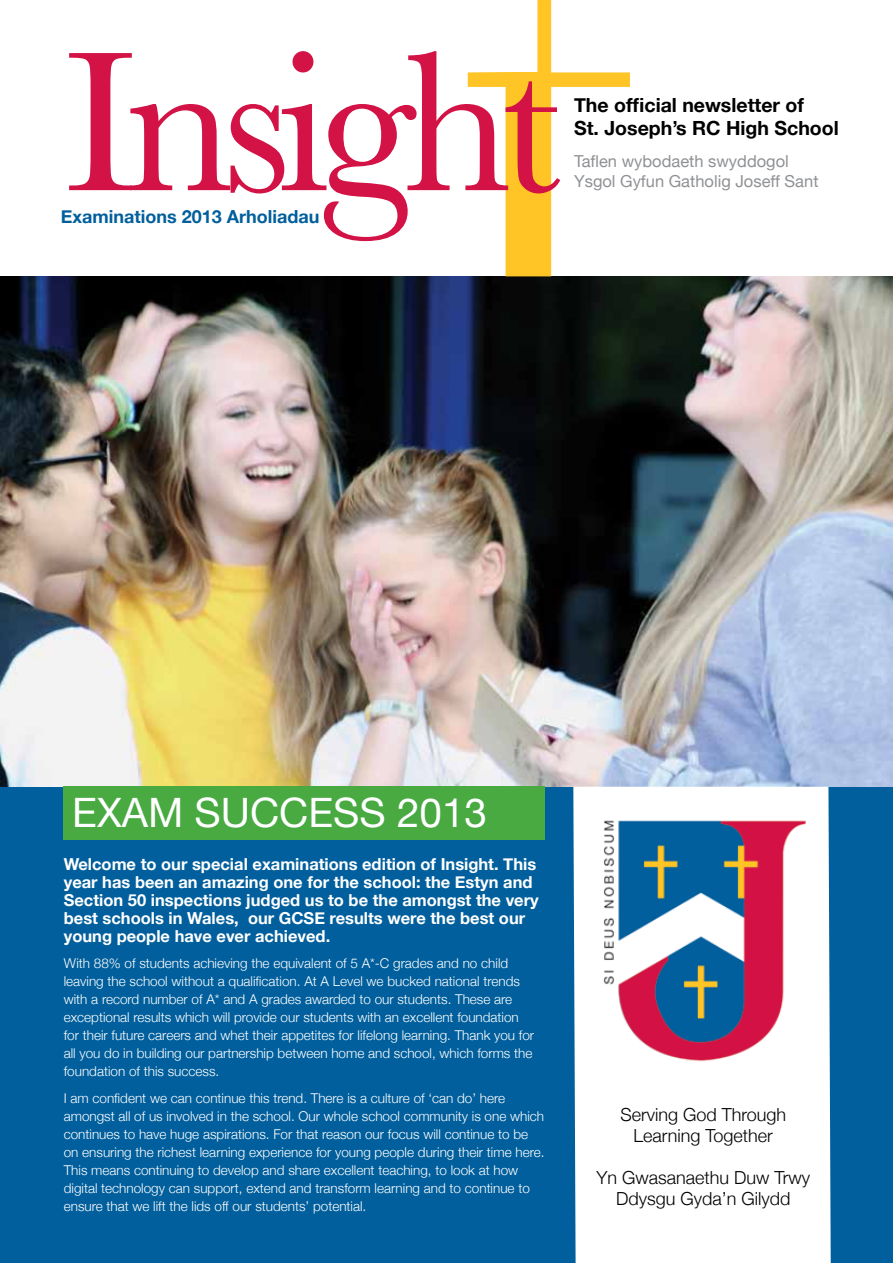
<style>
.page{position:relative;width:893px;height:1263px;background:#fff}
.page>*{position:absolute;margin:0;border:0;box-sizing:border-box;transform-origin:0 0}
.t1{font:207px "Baskerville";letter-spacing:-.06em;color:#d31245}
.t2{font:40.5px "Helvetica Neue";color:#fff}
.t3{font:700 19.5px/23.4px "Helvetica Neue";color:#000}
.t4{font:300 18px/21px "Helvetica Neue";color:#000;text-align:center}
.t5{font:700 18px "Helvetica Neue";color:#005f9c}
.t6{font:700 16.5px/18px "Helvetica Neue";color:#fff}
.t7{font:16.5px/19.8px "Helvetica Neue";color:#8f9194}
.t8{font:300 13.5px/18px "Helvetica Neue";color:#fff}
</style>
<div class="page">
<div style="left:0;top:787px;width:893px;height:476px;background:#005f9c"></div>
<img style="left:0;top:276px;width:893px;height:511px">
<svg style="left:468px;top:0;width:162px;height:276px"></svg>
<div style="left:573px;top:787px;width:258px;height:476px;background:#fff"></div>
<img style="left:590px;top:810px;width:231px;height:261px">
<div style="left:64px;top:787px;width:481px;height:53px;background:#49aa42"></div>
<h1 class="t1" style="left:64px;top:1px;width:498px">Insight</h1>
<h3 class="t5" style="left:61px;top:203px;width:260px">Examinations 2013 Arholiadau</h3>
<h3 class="t3" style="left:574px;top:93px;width:266px">The official newsletter of<br>St. Joseph’s RC High School</h3>
<p class="t7" style="left:574px;top:153px;width:246px">Taflen wybodaeth swyddogol<br>Ysgol Gyfun Gatholig Joseff Sant</p>
<h2 class="t2" style="left:72px;top:783px;width:416px">exam success 2013</h2>
<p class="t6" style="left:64px;top:855px;width:476px">Welcome to our special examinations edition of Insight. This year has been an amazing one for the school: the Estyn and Section 50 inspections judged us to be the amongst the very best schools in Wales, our GCSE results were the best our young people have ever achieved.</p>
<p class="t8" style="left:64px;top:953px;width:472px">With 88% of students achieving the equivalent of 5 A*-C grades and no child leaving the school without a qualification. At A Level we bucked national trends with a record number of A* and A grades awarded to our students. These are exceptional results which will provide our students with an excellent foundation for their future careers and whet their appetites for lifelong learning. Thank you for all you do in building our partnership between home and school, which forms the foundation of this success.</p>
<p class="t8" style="left:64px;top:1088px;width:482px">I am confident we can continue this trend. There is a culture of ‘can do’ here amongst all of us involved in the school. Our whole school community is one which continues to have huge aspirations. For that reason our focus will continue to be on ensuring the richest learning experience for young people during their time here.<br>This means continuing to develop and share excellent teaching, to look at how digital technology can support, extend and transform learning and to continue to ensure that we lift the lids off our students’ potential.</p>
<h3 class="t4" style="left:620px;top:1103px;width:167px">Serving God Through<br>Learning Together</h3>
<h3 class="t4" style="left:596px;top:1166px;width:215px">Yn Gwasanaethu Duw Trwy<br>Ddysgu Gyda’n Gilydd</h3>
</div>
